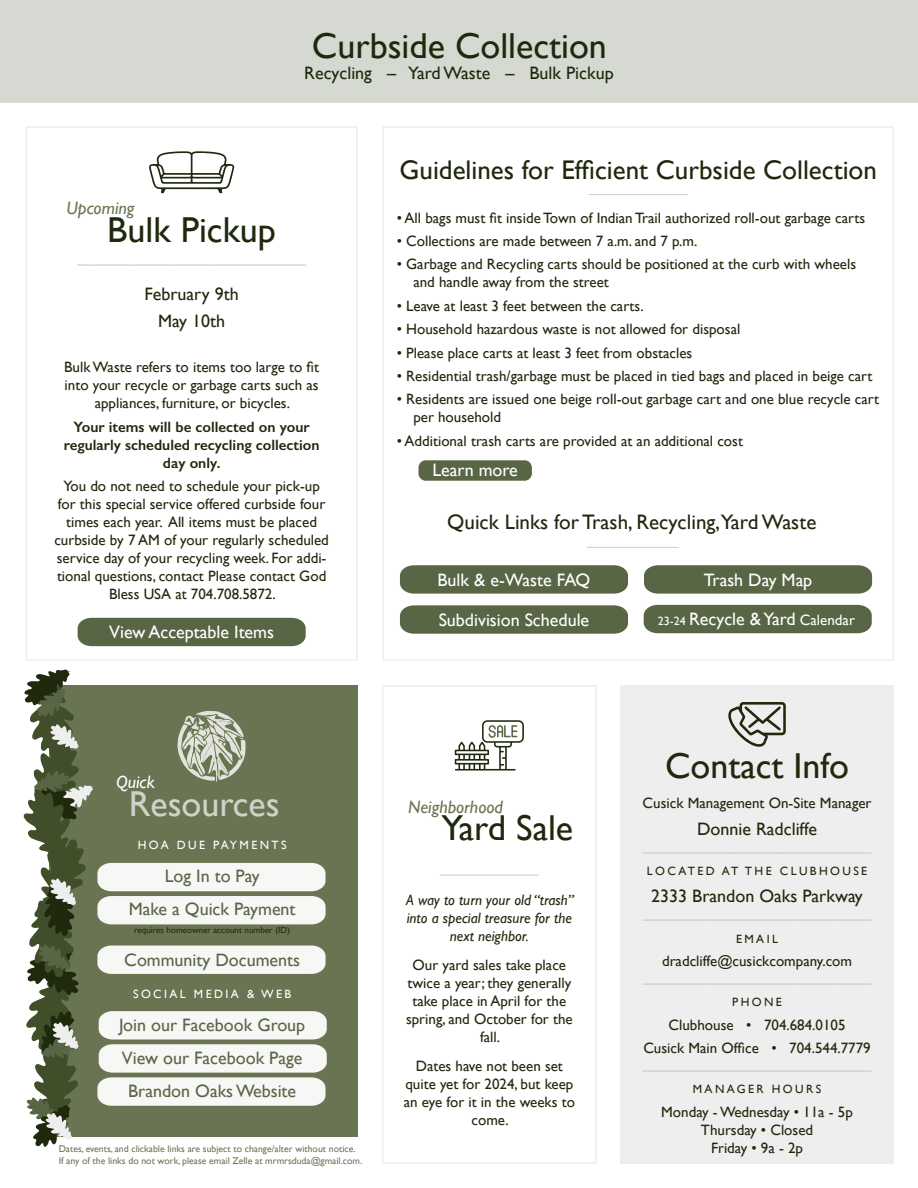
<style>
.page{position:relative;width:918px;height:1188px;background:#fff}
.page>*{position:absolute;margin:0;border:0;box-sizing:border-box;transform-origin:0 0}
.t1{font:36px "Gill Sans";color:#1f290d}
.t2{font:36px "Gill Sans";color:#d1d1c9}
.t3{font:27px "Gill Sans";color:#1f290d}
.t4{font:21px "Gill Sans";color:#1f290d}
.t5{font:18px "Gill Sans";color:#ccc}
.t6{font:18px/33px "Gill Sans";color:#596645;text-align:center}
.t7{font:18px "Gill Sans";color:#fff}
.t8{font:18px/27px "Gill Sans";color:#1f290d;text-align:center}
.t9{font:italic 18px "Gill Sans";color:#697552}
.t10{font:italic 18px "Gill Sans";color:#fff}
.t11{font:15px/18px "Gill Sans";color:#1f290d;text-align:center}
.t12{font:600 15px/18px "Gill Sans";color:#1f290d;text-align:center}
.t13{font:italic 15px/18px "Gill Sans";color:#1f290d;text-align:center}
.t14{font:12px "Gill Sans";letter-spacing:.2em;color:#1f290d}
.t15{font:12px "Gill Sans";letter-spacing:.2em;color:#fff}
.t16{font:9.75px "Gill Sans";color:#6b7555}
.t17{font:9px "Gill Sans";color:#1f290d}
.s1{font-size:12px}
.s2{font-size:15px}
</style>
<div class="page">
<div style="left:621px;top:685px;width:273px;height:479px;background:#eee"></div>
<div style="left:0;top:0;width:918px;height:103px;background:#d5d9d1"></div>
<svg style="left:149px;top:151px;width:85px;height:42px"></svg>
<div style="left:78px;top:618px;width:228px;height:28px;background:#596645"></div>
<div style="left:26px;top:126px;width:332px;height:535px;border:2px solid #eee"></div>
<div style="left:383px;top:126px;width:511px;height:535px;border:2px solid #eee"></div>
<hr style="left:589px;top:194px;width:99px;height:1px;background:#ccc">
<div style="left:418px;top:460px;width:114px;height:21px;background:#596645;border-radius:7px"></div>
<svg style="left:400px;top:565px;width:228px;height:29px;background:#5f6c4c"></svg>
<svg style="left:400px;top:605px;width:228px;height:29px;background:#5f6c4c"></svg>
<svg style="left:644px;top:565px;width:228px;height:29px;background:#5f6c4c"></svg>
<div style="left:644px;top:605px;width:228px;height:28px;background:#596645"></div>
<hr style="left:587px;top:547px;width:91px;height:1px;background:#ccc">
<svg style="left:728px;top:702px;width:58px;height:45px"></svg>
<div style="left:49px;top:685px;width:309px;height:451px;background:#697552"></div>
<div style="left:382px;top:685px;width:215px;height:479px;border:2px solid #eee"></div>
<svg style="left:455px;top:720px;width:69px;height:51px"></svg>
<hr style="left:440px;top:875px;width:99px;height:1px;background:#ccc">
<svg style="left:23px;top:670px;width:304px;height:477px"></svg>
<h1 class="t1" style="left:312px;top:25px;width:296px">Curbside Collection</h1>
<p class="t8" style="left:304px;top:59px;width:311px">Recycling – Yard Waste – Bulk Pickup</p>
<p class="t9" style="left:66px;top:198px;width:70px">Upcoming</p>
<h1 class="t1" style="left:107px;top:208px;width:170px">Bulk Pickup</h1>
<p class="t5" style="left:77px;top:246px;width:230px">_______________________</p>
<p class="t8" style="left:145px;top:280px;width:96px">February 9th<br>May 10th</p>
<p class="t11" style="left:64px;top:358px;width:256px">Bulk Waste refers to items too large to fit into your recycle or garbage carts such as appliances, furniture, or bicycles.</p>
<p class="t12" style="left:64px;top:417px;width:257px">Your items will be collected on your regularly scheduled recycling collection day only.</p>
<p class="t11" style="left:54px;top:477px;width:276px">You do not need to schedule your pick-up for this special service offered curbside four times each year. All items must be placed curbside by 7 AM of your regularly scheduled service day of your recycling week. For addi&shy;tional questions, contact Please contact God Bless USA at 704.708.5872.</p>
<p class="t7" style="left:109px;top:622px;width:166px">View Acceptable Items</p>
<p class="t10" style="left:116px;top:772px;width:41px">Quick</p>
<h1 class="t2" style="left:129px;top:782px;width:152px">Resources</h1>
<p class="t15" style="left:138px;top:838px;width:150px">HOA DUE PAYMENTS</p>
<p class="t6" style="left:129px;top:859px;width:168px">Log In to Pay<br>Make a Quick Payment</p>
<p class="t17" style="left:134px;top:925px;width:157px">requires homeowner account number (ID)</p>
<p class="t6" style="left:124px;top:943px;width:177px">Community Documents</p>
<p class="t15" style="left:133px;top:987px;width:160px">SOCIAL MEDIA &amp; WEB</p>
<p class="t6" style="left:119px;top:1009px;width:188px">Join our Facebook Group<br>View our Facebook Page<br>Brandon Oaks Website</p>
<h2 class="t3" style="left:400px;top:154px;width:479px">Guidelines for Efficient Curbside Collection</h2>
<p class="t11" style="left:397px;top:208px;width:470px">• All bags must fit inside Town of Indian Trail authorized roll-out garbage carts</p>
<p class="t11" style="left:397px;top:232px;width:302px">• Collections are made between 7 a.m. and 7 p.m.</p>
<p class="t11" style="left:413px;top:255px;width:444px;text-align:left;text-indent:-17px">• Garbage and Recycling carts should be positioned at the curb with wheels and handle away from the street</p>
<p class="t11" style="left:397px;top:297px;width:249px">• Leave at least 3 feet between the carts.</p>
<p class="t11" style="left:397px;top:320px;width:345px">• Household hazardous waste is not allowed for disposal</p>
<p class="t11" style="left:397px;top:343px;width:297px">• Please place carts at least 3 feet from obstacles</p>
<p class="t11" style="left:397px;top:367px;width:477px">• Residential trash/garbage must be placed in tied bags and placed in beige cart</p>
<p class="t11" style="left:413px;top:390px;width:467px;text-align:left;text-indent:-17px">• Residents are issued one beige roll-out garbage cart and one blue recycle cart per household</p>
<p class="t11" style="left:397px;top:432px;width:348px">• Additional trash carts are provided at an additional cost</p>
<p class="t7" style="left:432px;top:459px;width:87px">Learn more</p>
<h3 class="t4" style="left:447px;top:510px;width:371px">Quick Links for Trash, Recycling,Yard Waste</h3>
<p class="t7" style="left:438px;top:569px;width:154px">Bulk &amp; e-Waste FAQ</p>
<p class="t7" style="left:439px;top:609px;width:152px">Subdivision Schedule</p>
<p class="t9" style="left:408px;top:796px;width:96px">Neighborhood</p>
<h1 class="t1" style="left:441px;top:807px;width:133px">Yard Sale</h1>
<p class="t13" style="left:406px;top:891px;width:169px">A way to turn your old “trash” into a special treasure for the next neighbor.</p>
<p class="t11" style="left:406px;top:956px;width:168px">Our yard sales take place twice a year; they generally take place in April for the spring, and October for the fall.</p>
<p class="t11" style="left:404px;top:1057px;width:173px">Dates have not been set quite yet for 2024, but keep an eye for it in the weeks to come.</p>
<p class="t7" style="left:704px;top:569px;width:110px">Trash Day Map</p>
<p class="t7" style="left:658px;top:609px;width:199px"><span class="s1">23-24</span> Recycle &amp; Yard <span class="s2">Calendar</span></p>
<h1 class="t1" style="left:665px;top:744px;width:185px">Contact Info</h1>
<p class="t11" style="left:643px;top:794px;width:230px">Cusick Management On-Site Manager</p>
<p class="t8" style="left:697px;top:815px;width:121px">Donnie Radcliffe</p>
<p class="t5" style="left:643px;top:833px;width:230px">_______________________</p>
<p class="t14" style="left:647px;top:864px;width:222px">LOCATED AT THE CLUBHOUSE</p>
<p class="t8" style="left:651px;top:883px;width:213px">2333 Brandon Oaks Parkway</p>
<p class="t5" style="left:643px;top:901px;width:230px">_______________________</p>
<p class="t14" style="left:736px;top:931px;width:43px">EMAIL</p>
<p class="t11" style="left:662px;top:952px;width:192px">dradcliffe@cusickcompany.com</p>
<p class="t5" style="left:643px;top:964px;width:230px">_______________________</p>
<p class="t14" style="left:732px;top:995px;width:51px">PHONE</p>
<p class="t11" style="left:643px;top:1013px;width:229px;line-height:23.4px">Clubhouse • 704.684.0105<br>Cusick Main Office • 704.544.7779</p>
<p class="t5" style="left:643px;top:1051px;width:230px">_______________________</p>
<p class="t14" style="left:693px;top:1082px;width:130px">MANAGER HOURS</p>
<p class="t11" style="left:661px;top:1102px;width:193px">Monday - Wednesday • 11a - 5p<br>Thursday • Closed</p>
<p class="t16" style="left:59px;top:1143px;width:299px">Dates, events, and clickable links are subject to change/alter without notice.</p>
<p class="t11" style="left:711px;top:1138px;width:94px">Friday • 9a - 2p</p>
<p class="t16" style="left:59px;top:1155px;width:305px">If any of the links do not work, please email Zelle at mrmrsduda@gmail.com.</p>
</div>
